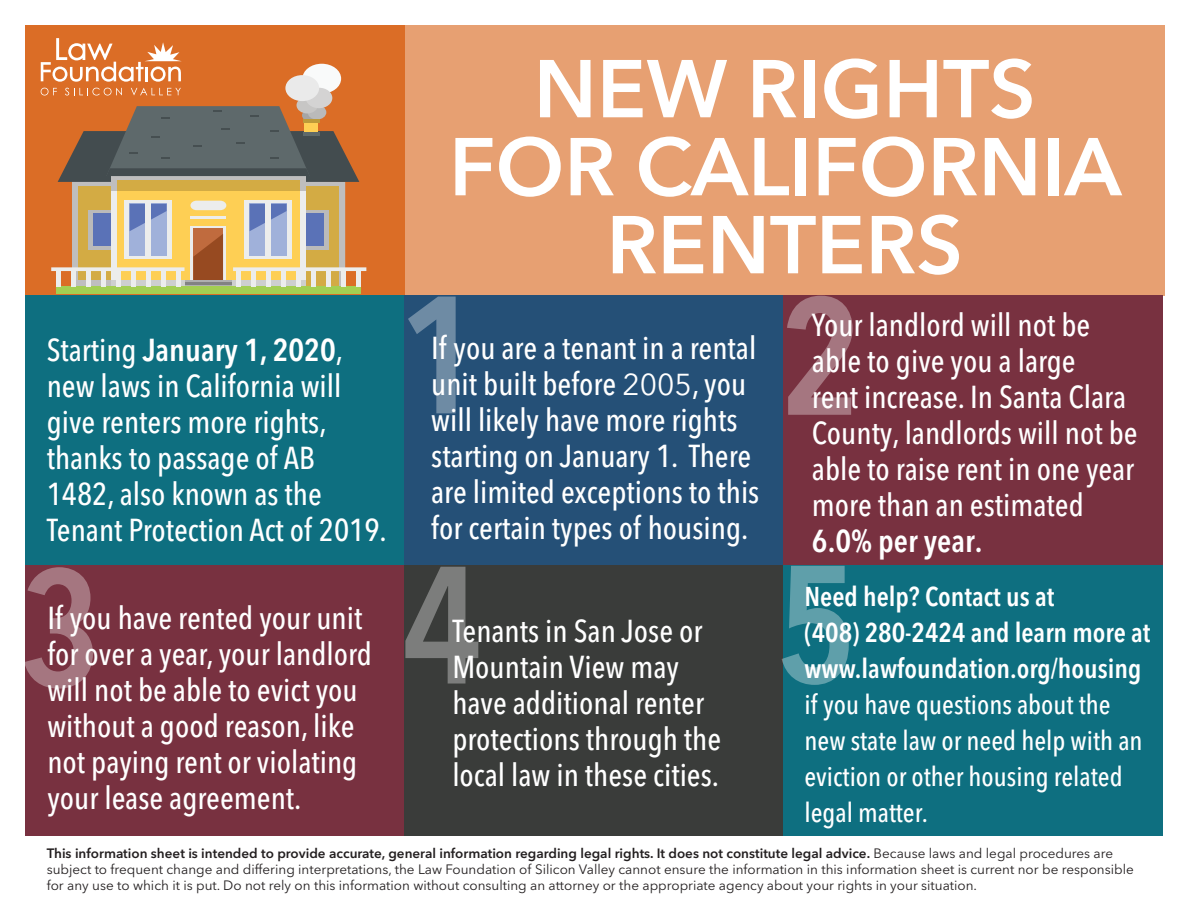
<style>
.page{position:relative;width:1188px;height:918px;background:#fff}
.page>*{position:absolute;margin:0;border:0;box-sizing:border-box;transform-origin:0 0}
.t1{font:600 condensed 165px "Avenir Next LT Pro";color:#fff}
.t2{font:600 81px/78px "Avenir Next LT Pro";color:#fff;text-align:center}
.t3{font:500 condensed 31.5px/36px "Avenir Next LT Pro";color:#fff}
.t4{font:600 condensed 31.5px "Avenir Next LT Pro";color:#fff}
.t5{font:500 condensed 27px/36px "Avenir Next LT Pro";color:#fff}
.t6{font:600 condensed 27px/36px "Avenir Next LT Pro";color:#fff}
.t7{font:13.5px/16.2px "Avenir Next LT Pro";color:#231f20}
.s1{font-weight:600}
.s2{font-weight:400;font-stretch:normal;font-size:30px}
</style>
<div class="page">
<div style="left:26px;top:26px;width:379px;height:270px;background:#db6d26"></div>
<div style="left:405px;top:26px;width:760px;height:270px;background:#e7a072"></div>
<div style="left:26px;top:296px;width:379px;height:270px;background:#0e6f80"></div>
<div style="left:405px;top:296px;width:379px;height:270px;background:#255077"></div>
<div style="left:783px;top:296px;width:379px;height:270px;background:#783140"></div>
<div style="left:26px;top:566px;width:379px;height:270px;background:#783140"></div>
<div style="left:405px;top:566px;width:379px;height:270px;background:#3a3c3a"></div>
<div style="left:783px;top:566px;width:379px;height:270px;background:#0e6f80"></div>
<div style="left:302px;top:64px;width:39px;height:30px;background:#f9fafa;border-radius:50%"></div>
<div style="left:297px;top:97px;width:21px;height:16px;background:#c7c6c5;border-radius:50%"></div>
<div style="left:306px;top:88px;width:26px;height:20px;background:#d4d3d3;border-radius:50%"></div>
<div style="left:285px;top:75px;width:34px;height:26px;background:#eaeaea;border-radius:50%"></div>
<div style="left:56px;top:287px;width:304px;height:7px;background:#a3cf52"></div>
<svg style="left:58px;top:106px;width:301px;height:181px;background:#a8906d"></svg>
<div style="left:266px;top:200px;width:5px;height:59px;background:#ecedec"></div>
<hr style="left:56px;top:269px;width:4px;height:18px;background:#ecedec">
<svg style="left:51px;top:267px;width:134px;height:4px"></svg>
<svg style="left:233px;top:267px;width:133px;height:4px"></svg>
<hr style="left:71px;top:269px;width:4px;height:18px;background:#ecedec">
<hr style="left:86px;top:269px;width:4px;height:18px;background:#ecedec">
<hr style="left:101px;top:269px;width:4px;height:18px;background:#ecedec">
<hr style="left:116px;top:269px;width:4px;height:18px;background:#ecedec">
<hr style="left:131px;top:269px;width:4px;height:18px;background:#ecedec">
<hr style="left:146px;top:269px;width:4px;height:18px;background:#ecedec">
<hr style="left:161px;top:269px;width:4px;height:18px;background:#ecedec">
<hr style="left:176px;top:269px;width:4px;height:18px;background:#ecedec">
<hr style="left:236px;top:269px;width:4px;height:18px;background:#ecedec">
<hr style="left:251px;top:269px;width:4px;height:18px;background:#ecedec">
<hr style="left:266px;top:269px;width:4px;height:18px;background:#ecedec">
<hr style="left:281px;top:269px;width:4px;height:18px;background:#ecedec">
<hr style="left:296px;top:269px;width:4px;height:18px;background:#ecedec">
<hr style="left:311px;top:269px;width:4px;height:18px;background:#ecedec">
<hr style="left:326px;top:269px;width:4px;height:18px;background:#ecedec">
<hr style="left:341px;top:269px;width:4px;height:18px;background:#ecedec">
<hr style="left:356px;top:269px;width:4px;height:18px;background:#ecedec">
<svg style="left:41px;top:38px;width:141px;height:44px"></svg>
<svg style="left:41px;top:88px;width:16px;height:8px"></svg>
<svg style="left:65px;top:88px;width:57px;height:8px"></svg>
<svg style="left:131px;top:88px;width:50px;height:7px"></svg>
<h2 class="t2" style="left:449px;top:49px;width:674px">NEW RIGHTS<br>FOR CALIFORNIA<br>RENTERS</h2>
<h1 class="t1" style="left:398px;top:255px;width:84px">1</h1>
<h1 class="t1" style="left:780px;top:257px;width:84px">2</h1>
<p class="t3" style="left:812px;top:307px;width:327px">Your landlord will not be able to give you a large<br>rent increase. In Santa Clara<br>County, landlords will not be able to raise rent in one year more than an estimated</p>
<p class="t4" style="left:812px;top:522px;width:172px">6.0% per year.</p>
<p class="t3" style="left:47px;top:332px;width:342px">Starting <span class="s1">January 1, 2020</span>, new laws in California will give renters more rights, thanks to passage of AB<br>1482, also known as the<br>Tenant Protection Act of 2019.</p>
<p class="t3" style="left:431px;top:330px;width:330px">If you are a tenant in a rental unit built before <span class="s2">2005</span>, you will likely have more rights starting on January 1. There are limited exceptions to this for certain types of housing.</p>
<h1 class="t1" style="left:19px;top:528px;width:84px">3</h1>
<h1 class="t1" style="left:401px;top:525px;width:84px">4</h1>
<h1 class="t1" style="left:775px;top:524px;width:84px">5</h1>
<p class="t6" style="left:804px;top:578px;width:348px">Need help? Contact us at<br>(408) 280-2424 and learn more at www.lawfoundation.org/housing</p>
<p class="t5" style="left:804px;top:686px;width:340px">if you have questions about the new state law or need help with an eviction or other housing related legal matter.</p>
<p class="t3" style="left:47px;top:600px;width:326px">If you have rented your unit for over a year, your landlord will not be able to evict you without a good reason, like not paying rent or violating your lease agreement.</p>
<p class="t3" style="left:452px;top:613px;width:270px">Tenants in San Jose or<br>Mountain View may have additional renter protections through the local law in these cities.</p>
<p class="t7" style="left:47px;top:845px;width:1089px"><span class="s1">This information sheet is intended to provide accurate, general information regarding legal rights. It does not constitute legal advice.</span> Because laws and legal procedures are subject to frequent change and differing interpretations, the Law Foundation of Silicon Valley cannot ensure the information in this information sheet is current nor be responsible for any use to which it is put. Do not rely on this information without consulting an attorney or the appropriate agency about your rights in your situation.</p>
</div>
